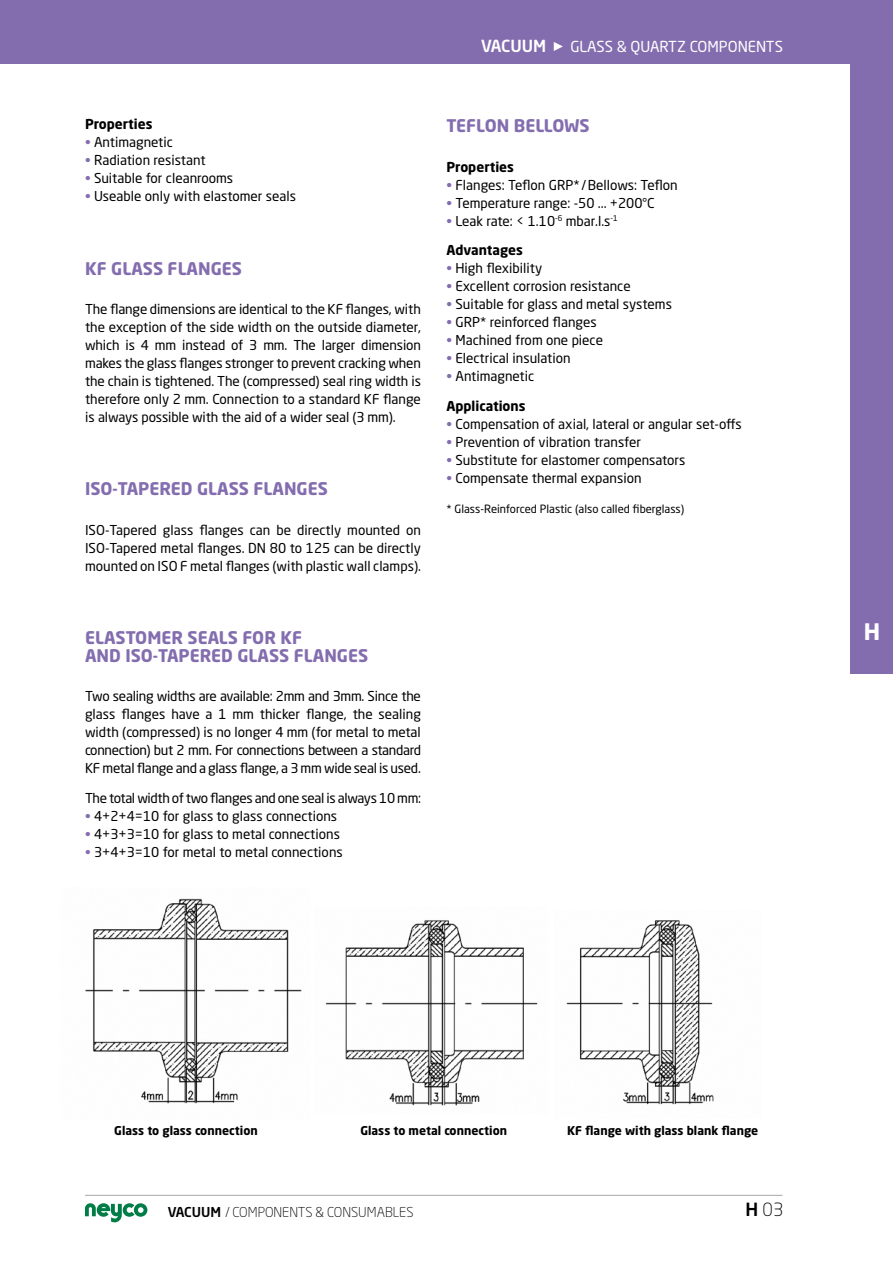
<style>
.page{position:relative;width:893px;height:1263px;background:#fff}
.page>*{position:absolute;margin:0;border:0;box-sizing:border-box;transform-origin:0 0}
.t1{font:700 22.5px "Neo Sans Pro";color:#fff}
.t2{font:300 18px "Neo Sans Pro";color:#000}
.t3{font:700 17.25px/18px "Neo Sans Pro";color:#836daf}
.t4{font:500 16.5px "Neo Sans Pro";color:#fff}
.t5{font:15px "Neo Sans Pro";color:#fff}
.t6{font:13.5px/18px "Neo Sans Pro";color:#000;text-align:justify}
.t7{font:13.5px "Neo Sans Pro";letter-spacing:-.025em;color:#000}
.t8{font:700 13.5px "Neo Sans Pro";color:#000}
.t9{font:300 13.5px "Neo Sans Pro";color:#000}
.t10{font:700 12px "Neo Sans Pro";color:#000}
.t11{font:11.25px "Neo Sans Pro";color:#000}
.s1{color:#836daf}
.s2{font-weight:500}
</style>
<div class="page">
<div style="left:0;top:0;width:893px;height:64px;background:#836daf"></div>
<svg style="left:554px;top:42px;width:9px;height:9px"></svg>
<hr style="left:85px;top:1195px;width:697px;height:1px;background:#a7a7a8">
<svg style="left:85px;top:1203px;width:62px;height:19px"></svg>
<div style="left:850px;top:0;width:43px;height:674px;background:#836daf"></div>
<img style="left:85px;top:898px;width:217px;height:206px">
<img style="left:326px;top:920px;width:212px;height:186px">
<img style="left:566px;top:920px;width:148px;height:185px">
<p class="t8" style="left:85px;top:116px;width:69px">Properties</p>
<p class="t6" style="left:85px;top:133px;width:89px"><span class="s1">•</span> Antimagnetic</p>
<p class="t6" style="left:85px;top:151px;width:122px"><span class="s1">•</span> Radiation resistant</p>
<p class="t6" style="left:85px;top:169px;width:150px"><span class="s1">•</span> Suitable for cleanrooms</p>
<p class="t6" style="left:85px;top:187px;width:212px"><span class="s1">•</span> Useable only with elastomer seals</p>
<p class="t3" style="left:85px;top:259px;width:58px">KF glass</p>
<p class="t3" style="left:168px;top:259px;width:32px">flang</p>
<p class="t3" style="left:222px;top:259px;width:20px">es</p>
<p class="t6" style="left:85px;top:300px;width:337px">The flange dimensions are identical to the KF flanges, with the exception of the side width on the outside diameter, which is 4 mm instead of 3 mm. The larger dimension makes the glass flanges stronger to prevent cracking when the chain is tightened. The (compressed) seal ring width is therefore only 2 mm. Connection to a standard KF flange is always possible with the aid of a wider seal (3 mm).</p>
<p class="t3" style="left:85px;top:479px;width:144px">ISO-Tapered glass</p>
<p class="t3" style="left:253px;top:479px;width:32px">flang</p>
<p class="t3" style="left:308px;top:479px;width:20px">es</p>
<p class="t6" style="left:85px;top:520px;width:337px">ISO-Tapered glass flanges can be directly mounted on ISO-Tapered metal flanges. DN 80 to 125 can be directly mounted on ISO F metal flanges (with plastic wall clamps).</p>
<p class="t3" style="left:85px;top:628px;width:219px;text-indent:62px">mer seals for KF an d ISO-Tapered glass</p>
<p class="t3" style="left:85px;top:628px;width:31px">Elasto</p>
<p class="t3" style="left:294px;top:646px;width:32px">flang</p>
<p class="t3" style="left:348px;top:646px;width:20px">es</p>
<p class="t6" style="left:85px;top:687px;width:337px">Two sealing widths are available: 2mm and 3mm. Since the glass flanges have a 1 mm thicker flange, the sealing width (compressed) is no longer 4 mm (for metal to metal connection) but 2 mm. For connections between a standard KF metal flange and a glass flange, a 3 mm wide seal is used.</p>
<p class="t7" style="left:85px;top:790px;width:337px">The total width of two flanges and one seal is always 10 mm:</p>
<p class="t6" style="left:85px;top:807px;width:254px"><span class="s1">•</span> 4+2+4=10 for glass to glass connections</p>
<p class="t6" style="left:85px;top:825px;width:256px"><span class="s1">•</span> 4+3+3=10 for glass to metal connections</p>
<p class="t6" style="left:85px;top:843px;width:259px"><span class="s1">•</span> 3+4+3=10 for metal to metal connections</p>
<p class="t4" style="left:481px;top:36px;width:67px">VACUUM</p>
<p class="t5" style="left:570px;top:37px;width:196px">Glass &amp; Quartz Compon ents</p>
<p class="t3" style="left:446px;top:116px;width:143px">Tef lon bellows</p>
<p class="t8" style="left:446px;top:158px;width:69px">Properties</p>
<p class="t6" style="left:446px;top:175px;width:233px"><span class="s1">•</span> Flanges: Teflon GRP* /Bellows: Teflon</p>
<p class="t6" style="left:446px;top:193px;width:210px"><span class="s1">•</span> Temperature range: -50 ... +200°C</p>
<p class="t6" style="left:446px;top:211px;width:173px"><span class="s1">•</span> Leak rate: &lt; 1.10<sup>-6</sup> mbar.l.s<sup>-1</sup></p>
<p class="t8" style="left:446px;top:242px;width:78px">Advantages</p>
<p class="t6" style="left:446px;top:259px;width:97px"><span class="s1">•</span> High flexibility</p>
<p class="t6" style="left:446px;top:277px;width:186px"><span class="s1">•</span> Excellent corrosion resistance</p>
<p class="t6" style="left:446px;top:295px;width:227px"><span class="s1">•</span> Suitable for glass and metal systems</p>
<p class="t6" style="left:446px;top:313px;width:152px"><span class="s1">•</span> GRP* reinforced flanges</p>
<p class="t6" style="left:446px;top:331px;width:158px"><span class="s1">•</span> Machined from one piece</p>
<p class="t6" style="left:446px;top:349px;width:126px"><span class="s1">•</span> Electrical insulation</p>
<p class="t6" style="left:446px;top:367px;width:89px"><span class="s1">•</span> Antimagnetic</p>
<p class="t8" style="left:446px;top:398px;width:81px">Applications</p>
<p class="t6" style="left:446px;top:415px;width:297px"><span class="s1">•</span> Compensation of axial, lateral or angular set-offs</p>
<p class="t6" style="left:446px;top:433px;width:196px"><span class="s1">•</span> Prevention of vibration transfer</p>
<p class="t6" style="left:446px;top:451px;width:240px"><span class="s1">•</span> Substitute for elastomer compensators</p>
<p class="t6" style="left:446px;top:469px;width:197px"><span class="s1">•</span> Compensate thermal expansion</p>
<p class="t11" style="left:446px;top:502px;width:239px">* Glass-Reinforced Plastic (also called fiberglass)</p>
<h1 class="t1" style="left:864px;top:617px;width:18px">H</h1>
<p class="t10" style="left:114px;top:1123px;width:145px">Glass to glass connection</p>
<p class="t10" style="left:360px;top:1123px;width:148px">Glass to metal connection</p>
<p class="t10" style="left:567px;top:1123px;width:193px">Kf flange with glass blank flange</p>
<p class="t9" style="left:168px;top:1203px;width:247px"><span class="s2">VACUUM</span> / COMPONENTS &amp; CONSUMABLES</p>
<h2 class="t2" style="left:745px;top:1199px;width:40px"><span class="s2">H</span> 03</h2>
</div>
